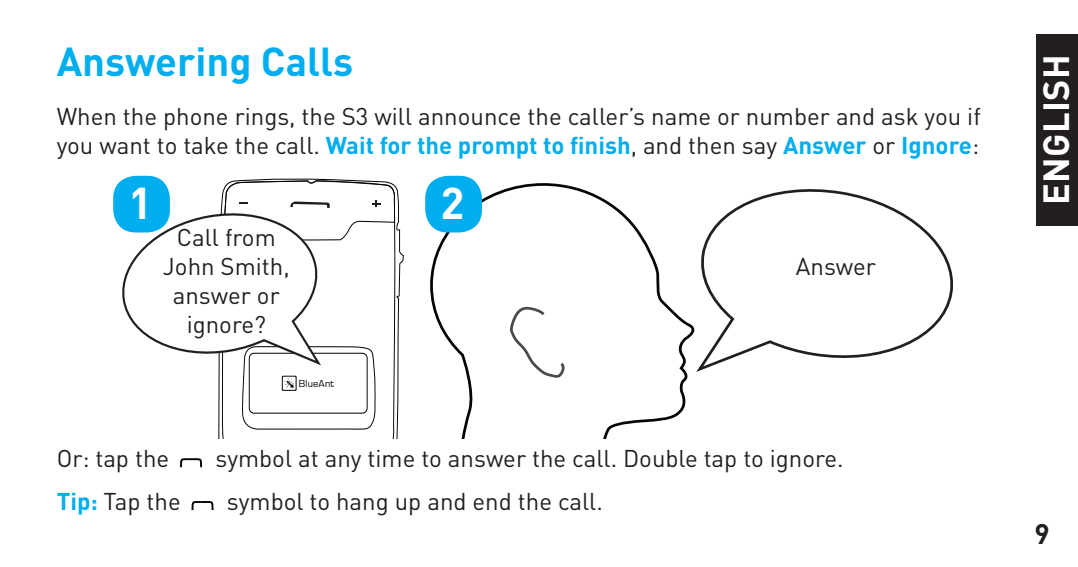
<style>
.page{position:relative;width:1078px;height:567px;background:#fff}
.page>*{position:absolute;margin:0;border:0;box-sizing:border-box;transform-origin:0 0}
.t1{font:700 44px "DINOT";color:#fff}
.t2{font:700 40px "DINOT";color:#00aeef}
.t3{font:700 36px "DINOT";letter-spacing:.01em;color:#fff}
.t4{font:700 28px "DINOT";color:#231f20}
.t5{font:24px/28.8px "DINOT";color:#231f20}
.t6{font:10.4px "Eurostar";letter-spacing:.02em;color:#040503}
.s1{font-weight:700;color:#00aeef}
</style>
<div class="page">
<div style="left:1035px;top:34px;width:42px;height:192px;background:#231f20"></div>
<div style="left:113px;top:176px;width:57px;height:56px;background:#00aeef;border-radius:23px"></div>
<svg style="left:218px;top:178px;width:186px;height:260px"></svg>
<svg style="left:222px;top:180px;width:173px;height:258px"></svg>
<svg style="left:241px;top:346px;width:135px;height:84px"></svg>
<svg style="left:224px;top:179px;width:171px;height:61px"></svg>
<svg style="left:118px;top:207px;width:206px;height:161px"></svg>
<svg style="left:428px;top:182px;width:264px;height:256px"></svg>
<svg style="left:508px;top:304px;width:57px;height:75px"></svg>
<svg style="left:692px;top:189px;width:262px;height:183px"></svg>
<div style="left:425px;top:176px;width:57px;height:56px;background:#00aeef;border-radius:23px"></div>
<svg style="left:180px;top:458px;width:23px;height:10px"></svg>
<svg style="left:191px;top:501px;width:23px;height:9px"></svg>
<h2 class="t2" style="left:57px;top:34px;width:298px">Answering Calls</h2>
<p class="t5" style="left:57px;top:101px;width:925px">When the phone rings, the S3 will announce the caller’s name or number and ask you if you want to take the call. <span class="s1">Wait for the prompt to finish</span>, and then say <span class="s1">Answer</span> or <span class="s1">Ignore</span>:</p>
<h1 class="t1" style="left:128px;top:173px;width:25px">1</h1>
<h1 class="t1" style="left:440px;top:173px;width:25px">2</h1>
<p class="t5" style="left:163px;top:222px;width:128px;text-align:center">Call from<br>John Smith, answer or ignore?</p>
<p class="t6" style="left:299px;top:377px;width:37px">BlueAnt</p>
<p class="t5" style="left:795px;top:251px;width:82px">Answer</p>
<p class="t5" style="left:57px;top:443px;width:114px">Or: tap the</p>
<p class="t5" style="left:215px;top:443px;width:629px">symbol at any time to answer the call. Double tap to ignore.</p>
<p class="t5" style="left:57px;top:486px;width:125px"><span class="s1">Tip:</span> Tap the</p>
<p class="t5" style="left:227px;top:486px;width:377px">symbol to hang up and end the call.</p>
<h3 class="t3" style="left:1031px;top:205px;width:152px;rotate:-90deg">ENGLISH</h3>
<p class="t4" style="left:1034px;top:514px;width:17px">9</p>
</div>
